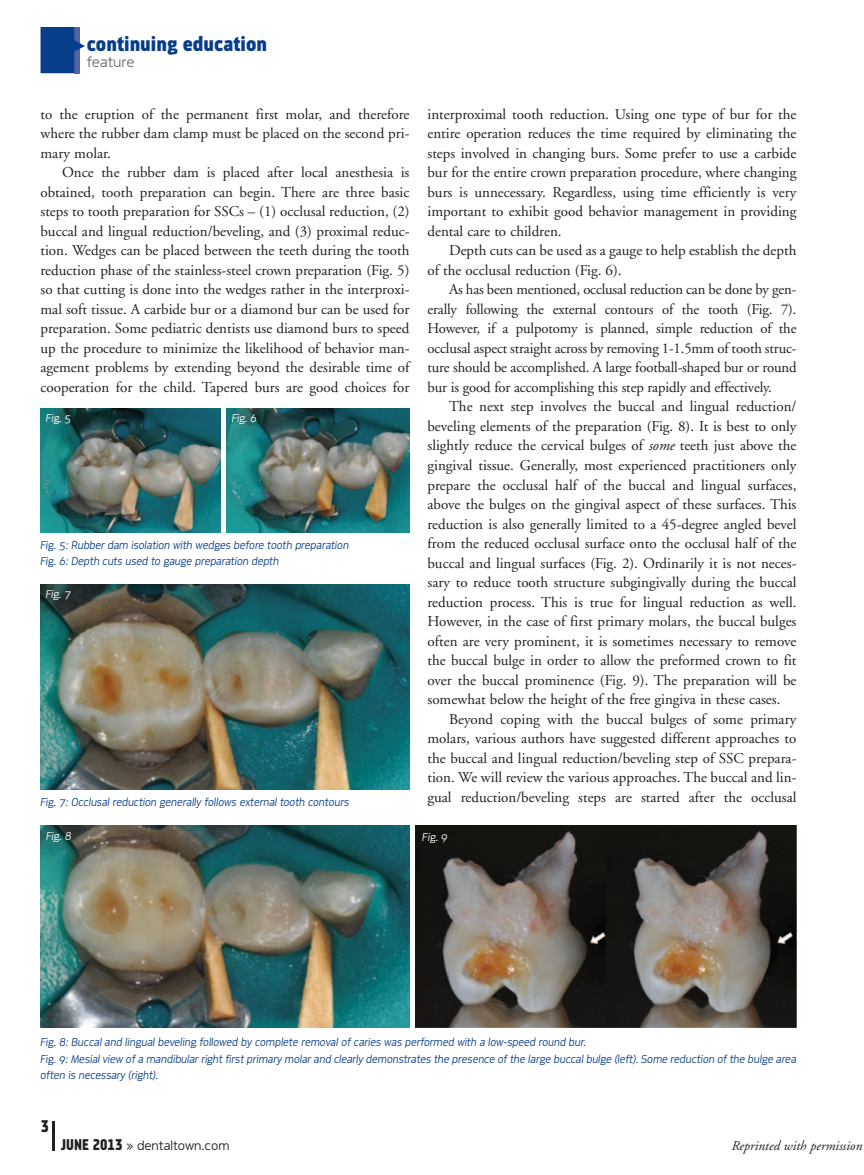
<style>
.page{position:relative;width:864px;height:1175px;background:#fff}
.page>*{position:absolute;margin:0;border:0;box-sizing:border-box;transform-origin:0 0}
.t1{font:21.75px "Metroflex Uni Hvy";color:#083e89}
.t2{font:18px "Metroflex Narrow Hvy";color:#231f20}
.t3{font:300 15.3px "Metroflex Wide";color:#6c6d70}
.t4{font:15px/19.5px "Adobe Garamond";color:#231f20;text-align:justify}
.t5{font:300 13.5px "Metroflex Wide";color:#231f20}
.t6{font:italic 13.5px "Adobe Garamond";color:#231f20}
.t7{font:12px/16.5px "Metroflex Uni Lt Obl OSF";color:#083e89}
.t8{font:12px "Metroflex Uni Lt Obl OSF";color:#fff}
.s1{font-style:italic}
.s2{font-family:"Metroflex Narrow Hvy";font-weight:400;font-size:16.5px}
</style>
<div class="page">
<hr style="left:52px;top:1120px;width:3px;height:30px;background:#231f20">
<svg style="left:41px;top:27px;width:44px;height:46px;background:#2a5698"></svg>
<img style="left:40px;top:408px;width:181px;height:124px">
<img style="left:226px;top:408px;width:184px;height:124px">
<img style="left:41px;top:584px;width:369px;height:206px">
<img style="left:40px;top:825px;width:370px;height:202px">
<img style="left:416px;top:825px;width:380px;height:202px">
<h1 class="t1" style="left:87px;top:36px;width:182px">continuing education</h1>
<p class="t3" style="left:87px;top:52px;width:49px">feature</p>
<p class="t4" style="left:40px;top:106px;width:371px">to the eruption of the permanent first molar, and therefore where the rubber dam clamp must be placed on the second pri&shy;mary molar.</p>
<p class="t4" style="left:40px;top:164px;width:371px;text-indent:22px">Once the rubber dam is placed after local anesthesia is obtained, tooth preparation can begin. There are three basic steps to tooth preparation for SSCs – (1) occlusal reduction, (2) buccal and lingual reduction/beveling, and (3) proximal reduc&shy;tion. Wedges can be placed between the teeth during the tooth reduction phase of the stainless-steel crown preparation (Fig. 5) so that cutting is done into the wedges rather in the interproxi&shy;mal soft tissue. A carbide bur or a diamond bur can be used for preparation. Some pediatric dentists use diamond burs to speed up the procedure to minimize the likelihood of behavior man&shy;agement problems by extending beyond the desirable time of cooperation for the child. Tapered burs are good choices for</p>
<p class="t8" style="left:46px;top:413px;width:27px">Fig. 5</p>
<p class="t8" style="left:232px;top:414px;width:27px">Fig. 6</p>
<p class="t7" style="left:40px;top:537px;width:310px">Fig. 5: Rubber dam isolation with wedges before tooth preparation<br>Fig. 6: Depth cuts used to gauge preparation depth</p>
<p class="t8" style="left:46px;top:590px;width:27px">Fig. 7</p>
<p class="t7" style="left:40px;top:794px;width:310px">Fig. 7: Occlusal reduction generally follows external tooth contours</p>
<p class="t4" style="left:427px;top:106px;width:371px">interproximal tooth reduction. Using one type of bur for the entire operation reduces the time required by eliminating the steps involved in changing burs. Some prefer to use a carbide bur for the entire crown preparation procedure, where changing burs is unnecessary. Regardless, using time efficiently is very important to exhibit good behavior management in providing dental care to children.</p>
<p class="t4" style="left:427px;top:242px;width:370px;text-indent:22px">Depth cuts can be used as a gauge to help establish the depth of the occlusal reduction (Fig. 6).</p>
<p class="t4" style="left:428px;top:281px;width:371px;text-indent:22px">As has been mentioned, occlusal reduction can be done by gen&shy;erally following the external contours of the tooth (Fig. 7).<br>However, if a pulpotomy is planned, simple reduction of the occlusal aspect straight across by removing 1-1.5mm of tooth struc&shy;ture should be accomplished. A large football-shaped bur or round bur is good for accomplishing this step rapidly and effectively.</p>
<p class="t4" style="left:427px;top:398px;width:371px;text-indent:22px">The next step involves the buccal and lingual reduction/ beveling elements of the preparation (Fig. 8). It is best to only slightly reduce the cervical bulges of <span class="s1">some</span> teeth just above the gingival tissue. Generally, most experienced practitioners only prepare the occlusal half of the buccal and lingual surfaces, above the bulges on the gingival aspect of these surfaces. This reduction is also generally limited to a 45-degree angled bevel from the reduced occlusal surface onto the occlusal half of the buccal and lingual surfaces (Fig. 2). Ordinarily it is not neces&shy;sary to reduce tooth structure subgingivally during the buccal reduction process. This is true for lingual reduction as well.<br>However, in the case of first primary molars, the buccal bulges often are very prominent, it is sometimes necessary to remove the buccal bulge in order to allow the preformed crown to fit over the buccal prominence (Fig. 9). The preparation will be somewhat below the height of the free gingiva in these cases.</p>
<p class="t4" style="left:427px;top:710px;width:371px;text-indent:22px">Beyond coping with the buccal bulges of some primary molars, various authors have suggested different approaches to the buccal and lingual reduction/beveling step of SSC prepara&shy;tion. We will review the various approaches. The buccal and lin&shy;gual reduction/beveling steps are started after the occlusal</p>
<p class="t8" style="left:46px;top:831px;width:27px">Fig. 8</p>
<p class="t8" style="left:422px;top:832px;width:27px">Fig. 9</p>
<p class="t7" style="left:40px;top:1035px;width:758px">Fig. 8: Buccal and lingual beveling followed by complete removal of caries was performed with a low-speed round bur.<br>Fig. 9: Mesial view of a mandibular right first primary molar and clearly demonstrates the presence of the large buccal bulge (left). Some reduction of the bulge area often is necessary (right).</p>
<p class="t2" style="left:41px;top:1116px;width:10px">3</p>
<p class="t5" style="left:61px;top:1137px;width:170px"><span class="s2">JUNE 2013</span> » dentaltown.com</p>
<p class="t6" style="left:731px;top:1140px;width:132px">Reprinted with permission</p>
</div>
